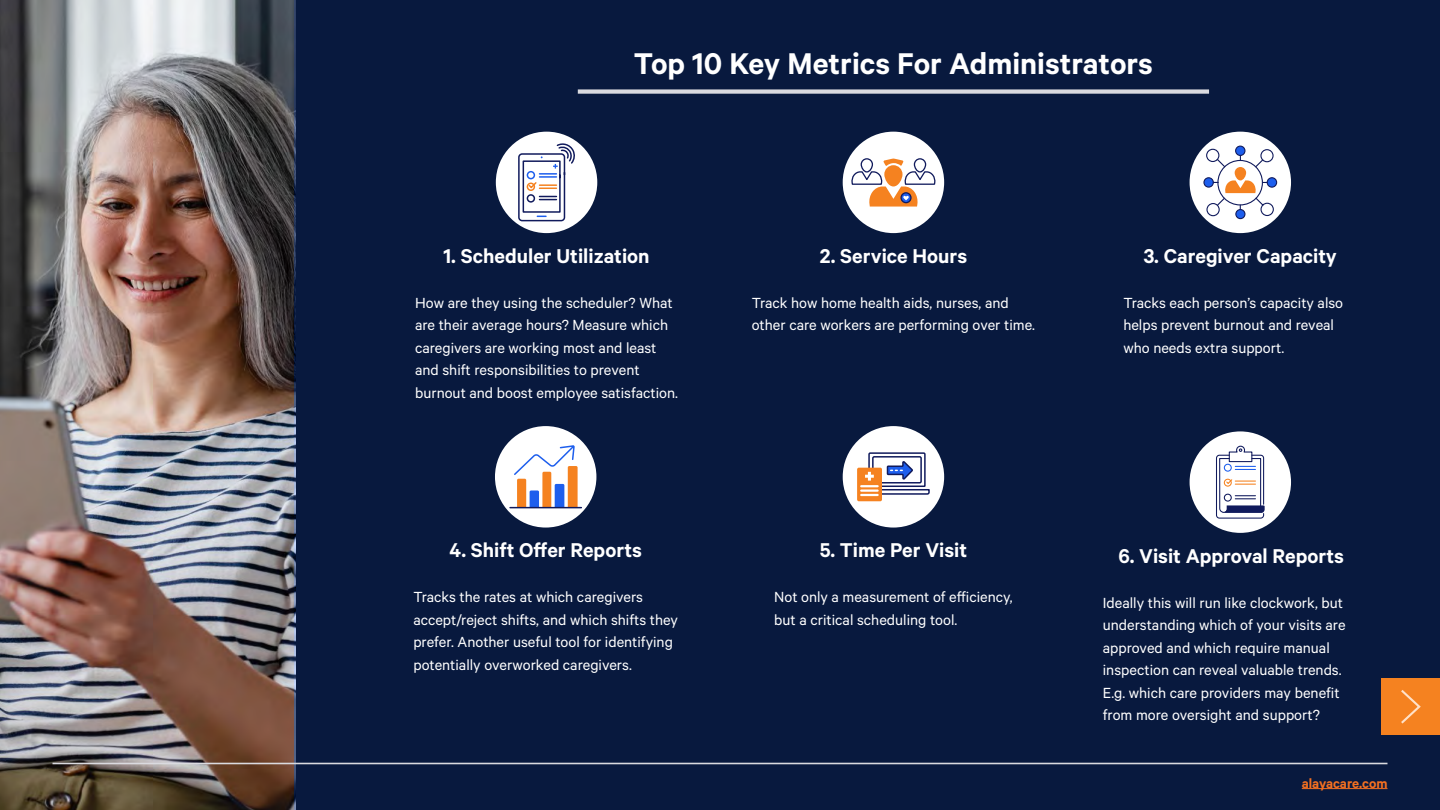
<style>
.page{position:relative;width:1440px;height:810px;background:#fff}
.page>*{position:absolute;margin:0;border:0;box-sizing:border-box;transform-origin:0 0}
.t1{font:600 33.75px "Calibre";color:#fff}
.t2{font:600 22.5px "Calibre";color:#fff}
.t3{font:16.5px/22.5px "Calibre";color:#fff}
.t4{font:600 15px "Calibre";color:#f37021}
</style>
<div class="page">
<div style="left:294px;top:0;width:1146px;height:810px;background:#08193e"></div>
<img style="left:0;top:0;width:296px;height:810px">
<div style="left:1382px;top:678px;width:58px;height:57px;background:#f58220"></div>
<svg style="left:1401px;top:690px;width:20px;height:34px"></svg>
<div style="left:495px;top:426px;width:101px;height:102px;background:#fff;border-radius:50%"></div>
<div style="left:496px;top:132px;width:101px;height:101px;background:#fff;border-radius:50%"></div>
<div style="left:1190px;top:132px;width:101px;height:101px;background:#fff;border-radius:50%"></div>
<div style="left:843px;top:426px;width:101px;height:102px;background:#fff;border-radius:50%"></div>
<div style="left:843px;top:132px;width:101px;height:101px;background:#fff;border-radius:50%"></div>
<div style="left:1190px;top:431px;width:101px;height:102px;background:#fff;border-radius:50%"></div>
<div style="left:1267px;top:177px;width:10px;height:11px;border:1px solid #101a5c;border-radius:50%"></div>
<div style="left:1235px;top:209px;width:11px;height:10px;border:1px solid #101a5c;border-radius:50%"></div>
<div style="left:1203px;top:177px;width:11px;height:11px;border:1px solid #101a5c;border-radius:50%"></div>
<div style="left:1235px;top:146px;width:11px;height:10px;border:1px solid #101a5c;border-radius:50%"></div>
<svg style="left:1206px;top:148px;width:68px;height:69px"></svg>
<div style="left:857px;top:468px;width:25px;height:33px;background:#f58220;border-radius:2px"></div>
<svg style="left:861px;top:452px;width:69px;height:44px"></svg>
<div style="left:518px;top:153px;width:47px;height:68px;border:2px solid #101a5c;border-radius:3px"></div>
<svg style="left:522px;top:143px;width:53px;height:74px"></svg>
<svg style="left:513px;top:445px;width:65px;height:62px"></svg>
<hr style="left:510px;top:507px;width:71px;height:1px;background:#101a5c">
<svg style="left:851px;top:158px;width:85px;height:49px"></svg>
<hr style="left:1302px;top:788px;width:86px;height:1px;background:#f37021">
<hr style="left:53px;top:763px;width:1335px;height:1px;background:#dadadf">
<div style="left:578px;top:89px;width:631px;height:5px;background:#dadadf"></div>
<svg style="left:1216px;top:445px;width:49px;height:74px"></svg>
<h1 class="t1" style="left:634px;top:44px;width:521px">Top 10 Key Metrics For Administrators</h1>
<h2 class="t2" style="left:444px;top:242px;width:208px">1. Scheduler Utilization</h2>
<p class="t3" style="left:415px;top:291px;width:264px">How are they using the scheduler? What are their average hours? Measure which caregivers are working most and least and shift responsibilities to prevent burnout and boost employee satisfaction.</p>
<h2 class="t2" style="left:450px;top:537px;width:194px">4. Shift Offer Reports</h2>
<p class="t3" style="left:413px;top:585px;width:266px">Tracks the rates at which caregivers accept/reject shifts, and which shifts they prefer. Another useful tool for identifying potentially overworked caregivers.</p>
<h2 class="t2" style="left:820px;top:242px;width:149px">2. Service Hours</h2>
<p class="t3" style="left:752px;top:291px;width:285px">Track how home health aids, nurses, and other care workers are performing over time.</p>
<h2 class="t2" style="left:1144px;top:242px;width:195px">3. Caregiver Capacity</h2>
<p class="t3" style="left:1123px;top:291px;width:221px">Tracks each person’s capacity also helps prevent burnout and reveal who needs extra support.</p>
<h2 class="t2" style="left:820px;top:537px;width:149px">5. Time Per Visit</h2>
<p class="t3" style="left:774px;top:585px;width:240px">Not only a measurement of efficiency, but a critical scheduling tool.</p>
<h2 class="t2" style="left:1118px;top:542px;width:227px">6. Visit Approval Reports</h2>
<p class="t3" style="left:1103px;top:591px;width:244px">Ideally this will run like clockwork, but understanding which of your visits are approved and which require manual inspection can reveal valuable trends.<br>E.g. which care providers may benefit from more oversight and support?</p>
<p class="t4" style="left:1302px;top:774px;width:87px">alayacare.com</p>
</div>
